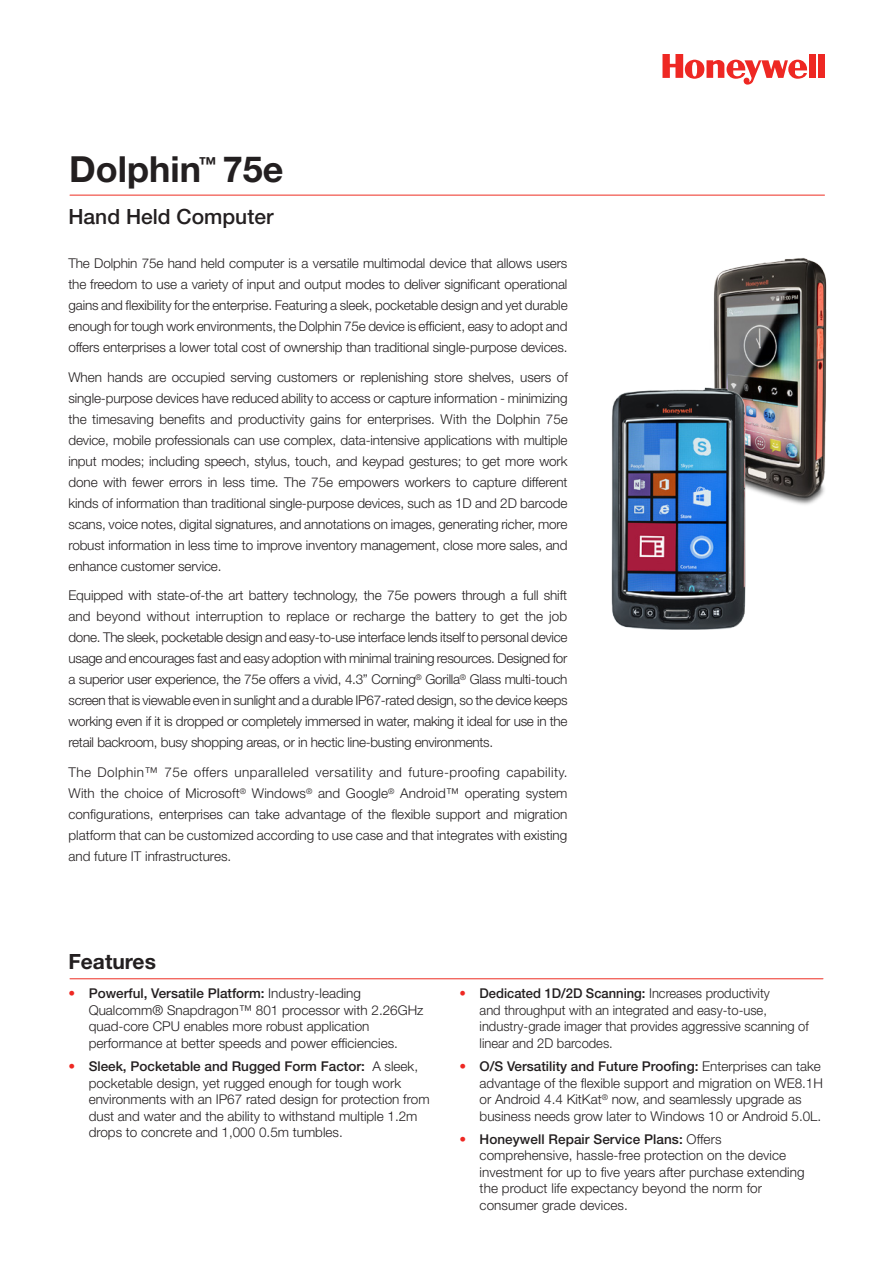
<style>
.page{position:relative;width:893px;height:1263px;background:#fff}
.page>*{position:absolute;margin:0;border:0;box-sizing:border-box;transform-origin:0 0}
.Product_Name_-_Front{font:700 36px "Helvetica Neue";color:#231f20}
.Product_Descriptor{font:500 21px "Helvetica Neue";color:#231f20}
.Overview_and_Feature{font:700 21px "Helvetica Neue";color:#231f20}
.Overview_Body{font:300 13.5px/21px "Helvetica Neue";color:#231f20;text-align:justify}
.Overview_Body-2{font:300 13.5px/16.5px "Helvetica Neue";color:#231f20;scale:.96 1}
.s1{font-weight:500;color:#ee2823}
.s2{font-weight:500}
</style>
<div class="page">
<div style="left:809px;top:54px;width:6px;height:24px;background:#ee2823"></div>
<div style="left:818px;top:54px;width:6px;height:24px;background:#ee2823"></div>
<svg style="left:662px;top:54px;width:145px;height:31px"></svg>
<hr style="left:70px;top:195px;width:754px;height:1px;background:#ee2e22">
<hr style="left:70px;top:978px;width:753px;height:1px;background:#ee2e22">
<img style="left:713px;top:258px;width:114px;height:247px">
<img style="left:611px;top:375px;width:150px;height:255px">
<p class="Product_Name_-_Front" style="left:69px;top:147px;width:216px">Dolphin<sup>™</sup> 75e</p>
<p class="Product_Descriptor" style="left:68px;top:204px;width:206px">Hand Held Computer</p>
<p class="Overview_Body" style="left:68px;top:252px;width:501px">The Dolphin 75e hand held computer is a versatile multimodal device that allows users the freedom to use a variety of input and output modes to deliver significant operational gains and flexibility for the enterprise. Featuring a sleek, pocketable design and yet durable enough for tough work environments, the Dolphin 75e device is efficient, easy to adopt and offers enterprises a lower total cost of ownership than traditional single-purpose devices.</p>
<p class="Overview_Body" style="left:68px;top:366px;width:501px">When hands are occupied serving customers or replenishing store shelves, users of single-purpose devices have reduced ability to access or capture information - minimizing the timesaving benefits and productivity gains for enterprises. With the Dolphin 75e device, mobile professionals can use complex, data-intensive applications with multiple input modes; including speech, stylus, touch, and keypad gestures; to get more work done with fewer errors in less time. The 75e empowers workers to capture different kinds of information than traditional single-purpose devices, such as 1D and 2D barcode scans, voice notes, digital signatures, and annotations on images, generating richer, more robust information in less time to improve inventory management, close more sales, and enhance customer service.</p>
<p class="Overview_Body" style="left:68px;top:585px;width:501px">Equipped with state-of-the art battery technology, the 75e powers through a full shift and beyond without interruption to replace or recharge the battery to get the job done. The sleek, pocketable design and easy-to-use interface lends itself to personal device usage and encourages fast and easy adoption with minimal training resources. Designed for a superior user experience, the 75e offers a vivid, 4.3” Corning<sup>®</sup> Gorilla<sup>®</sup> Glass multi-touch screen that is viewable even in sunlight and a durable IP67-rated design, so the device keeps working even if it is dropped or completely immersed in water, making it ideal for use in the retail backroom, busy shopping areas, or in hectic line-busting environments.</p>
<p class="Overview_Body" style="left:68px;top:761px;width:501px">The Dolphin™ 75e offers unparalleled versatility and future-proofing capability.<br>With the choice of Microsoft<sup>®</sup> Windows<sup>®</sup> and Google<sup>®</sup> Android™ operating system configurations, enterprises can take advantage of the flexible support and migration platform that can be customized according to use case and that integrates with existing and future IT infrastructures.</p>
<p class="Overview_and_Feature" style="left:68px;top:948px;width:89px">Features</p>
<p class="Overview_Body" style="left:89px;top:985px;width:336px;line-height:16.5px;text-align:left;text-indent:-20px"><span class="s1">•</span> <span class="s2">Powerful, Versatile Platform:</span> Industry-leading Qualcomm® Snapdragon™ 801 processor with 2.26GHz quad-core CPU enables more robust application performance at better speeds and power efficiencies.</p>
<p class="Overview_Body" style="left:89px;top:1058px;width:342px;line-height:16.5px;text-align:left;text-indent:-20px"><span class="s1">•</span> <span class="s2">Sleek, Pocketable and Rugged Form Factor:</span> A sleek, pocketable design, yet rugged enough for tough work environments with an IP67 rated design for protection from dust and water and the ability to withstand multiple 1.2m drops to concrete and 1,000 0.5m tumbles.</p>
<p class="Overview_Body-2" style="left:480px;top:985px;width:344px;text-indent:-20px"><span class="s1">•</span> <span class="s2">Dedicated 1D/2D Scanning:</span> Increases productivity<br>and throughput with an integrated and easy-to-use, industry-grade imager that provides aggressive scanning of linear and 2D barcodes.</p>
<p class="Overview_Body" style="left:480px;top:1058px;width:345px;line-height:16.5px;text-align:left;text-indent:-20px"><span class="s1">•</span> <span class="s2">O/S Versatility and Future Proofing:</span> Enterprises can take advantage of the flexible support and migration on WE8.1H or Android 4.4 KitKat<sup>®</sup> now, and seamlessly upgrade as business needs grow later to Windows 10 or Android 5.0L.</p>
<p class="Overview_Body" style="left:480px;top:1130px;width:326px;line-height:16.5px;text-align:left;text-indent:-20px"><span class="s1">•</span> <span class="s2">Honeywell Repair Service Plans:</span> Offers comprehensive, hassle-free protection on the device investment for up to five years after purchase extending the product life expectancy beyond the norm for consumer grade devices.</p>
</div>
